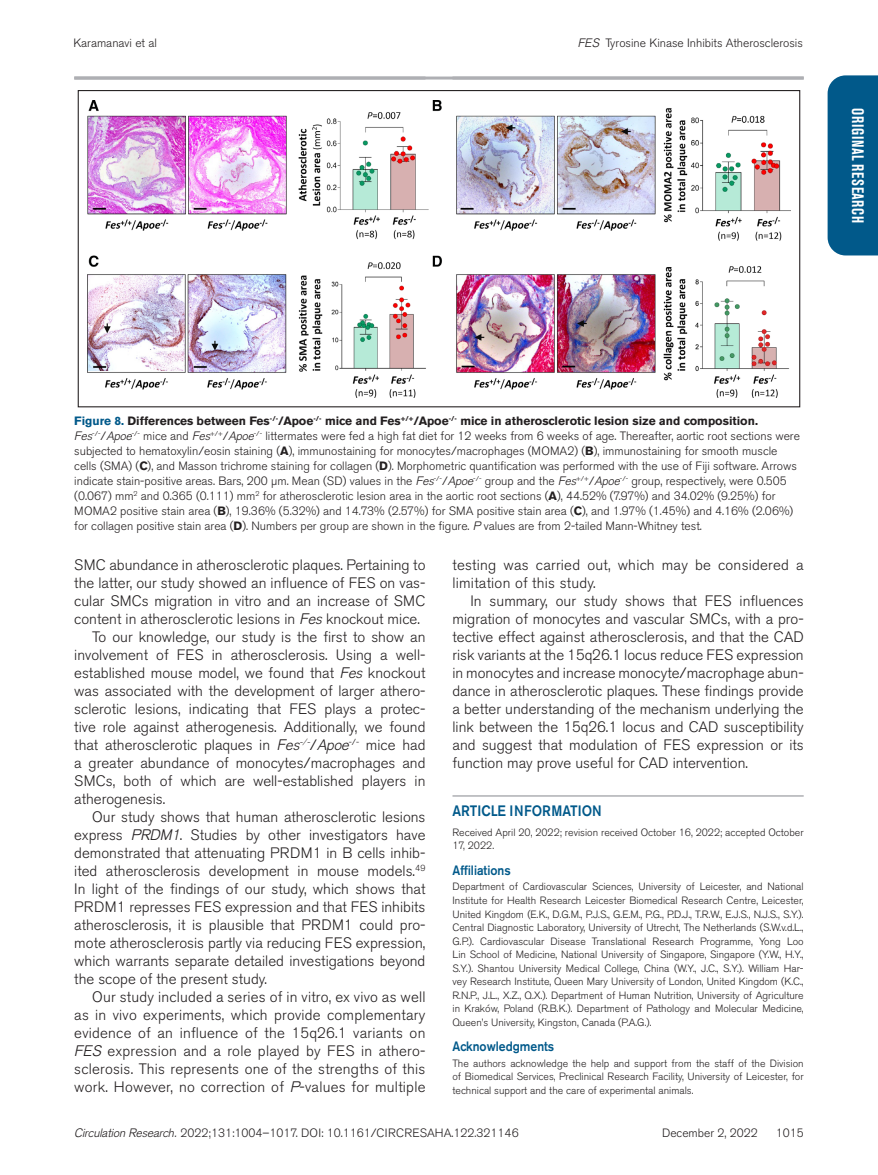
<style>
.page{position:relative;width:878px;height:1175px;background:#fff}
.page>*{position:absolute;margin:0;border:0;box-sizing:border-box;transform-origin:0 0}
.t1{font:700 condensed 16.5px "Akzidenz Grotesk BE";color:#fff;scale:.9 1}
.t2{font:300 15px/18px "Akzidenz Grotesk BE";color:#231f20}
.t3{font:500 15px "Akzidenz Grotesk BE";color:#01598a;scale:.9 1}
.t4{font:500 13.5px "Akzidenz Grotesk BE";color:#01598a;scale:.9 1}
.t5{font:300 12px/15px "Akzidenz Grotesk BE";color:#231f20}
.t6{font:300 10.5px/13.5px "Akzidenz Grotesk BE";color:#231f20;text-align:justify}
.s1{font-family:"Akzidenz Grotesk";font-style:italic}
.s2{font-weight:700;color:#01598a}
.s3{font-weight:700}
</style>
<div class="page">
<div style="left:827px;top:75px;width:51px;height:180px;background:#01598a"></div>
<hr style="left:74px;top:76px;width:729px;height:4px;background:#b9babe">
<hr style="left:452px;top:795px;width:351px;height:1px;background:#aeafb3">
<img style="left:77px;top:90px;width:723px;height:318px">
<p class="t5" style="left:74px;top:36px;width:85px">Karamanavi et al</p>
<p class="t5" style="left:578px;top:36px;width:226px"><span class="s1">FES</span> Tyrosine Kinase Inhibits Atherosclerosis</p>
<p class="t1" style="left:867px;top:108px;width:127px;rotate:90deg">Original Research</p>
<p class="t5" style="left:74px;top:414px;width:727px"><span class="s2">Figure 8.</span> <span class="s3">Differences between Fes</span><sup>-/-</sup><span class="s3">/Apoe</span><sup>-/-</sup> <span class="s3">mice and Fes</span><sup>+/+</sup><span class="s3">/Apoe</span><sup>-/-</sup> <span class="s3">mice in atherosclerotic lesion size and composition.<br></span><span class="s1">Fes</span><sup>-/-</sup>/<span class="s1">Apoe</span><sup>-/-</sup> mice and <span class="s1">Fes</span><sup>+/+</sup>/<span class="s1">Apoe</span><sup>-/-</sup> littermates were fed a high fat diet for 12 weeks from 6 weeks of age. Thereafter, aortic root sections were subjected to hematoxylin/eosin staining (<span class="s3">A</span>), immunostaining for monocytes/macrophages (MOMA2) (<span class="s3">B</span>), immunostaining for smooth muscle cells (SMA) (<span class="s3">C</span>), and Masson trichrome staining for collagen (<span class="s3">D</span>). Morphometric quantification was performed with the use of Fiji software. Arrows indicate stain-positive areas. Bars, 200 μm. Mean (SD) values in the <span class="s1">Fes</span><sup>-/-</sup>/<span class="s1">Apoe</span><sup>-/-</sup> group and the <span class="s1">Fes</span><sup>+/+</sup>/<span class="s1">Apoe</span><sup>-/-</sup> group, respectively, were 0.505 (0.067) mm<sup>2</sup> and 0.365 (0.111) mm<sup>2</sup> for atherosclerotic lesion area in the aortic root sections (<span class="s3">A</span>), 44.52% (7.97%) and 34.02% (9.25%) for MOMA2 positive stain area (<span class="s3">B</span>), 19.36% (5.32%) and 14.73% (2.57%) for SMA positive stain area (<span class="s3">C</span>), and 1.97% (1.45%) and 4.16% (2.06%) for collagen positive stain area (<span class="s3">D</span>). Numbers per group are shown in the figure. <span class="s1">P</span> values are from 2-tailed Mann-Whitney test.</p>
<p class="t2" style="left:74px;top:556px;width:352px">SMC abundance in atherosclerotic plaques. Pertaining to</p>
<p class="t2" style="left:74px;top:574px;width:352px">the latter, our study showed an influence of FES on vas-</p>
<p class="t2" style="left:74px;top:592px;width:353px">cular SMCs migration in vitro and an increase of SMC</p>
<p class="t2" style="left:74px;top:610px;width:347px">content in atherosclerotic lesions in <span class="s1">Fes</span> knockout mice.</p>
<p class="t2" style="left:92px;top:628px;width:335px">To our knowledge, our study is the first to show an</p>
<p class="t2" style="left:74px;top:646px;width:352px">involvement of FES in atherosclerosis. Using a well-</p>
<p class="t2" style="left:74px;top:664px;width:353px">established mouse model, we found that <span class="s1">Fes</span> knockout</p>
<p class="t2" style="left:74px;top:682px;width:353px">was associated with the development of larger athero-</p>
<p class="t2" style="left:74px;top:700px;width:352px">sclerotic lesions, indicating that FES plays a protec-</p>
<p class="t2" style="left:74px;top:718px;width:353px">tive role against atherogenesis. Additionally, we found</p>
<p class="t2" style="left:74px;top:736px;width:353px">that atherosclerotic plaques in <span class="s1">Fes</span><sup>-/-</sup>/<span class="s1">Apoe</span><sup>-/-</sup> mice had</p>
<p class="t2" style="left:74px;top:754px;width:353px">a greater abundance of monocytes/macrophages and</p>
<p class="t2" style="left:74px;top:772px;width:353px">SMCs, both of which are well-established players in</p>
<p class="t2" style="left:74px;top:790px;width:92px">atherogenesis.</p>
<p class="t2" style="left:92px;top:808px;width:335px">Our study shows that human atherosclerotic lesions</p>
<p class="t2" style="left:74px;top:826px;width:352px">express <span class="s1">PRDM1</span>. Studies by other investigators have</p>
<p class="t2" style="left:74px;top:844px;width:352px">demonstrated that attenuating PRDM1 in B cells inhib-</p>
<p class="t2" style="left:74px;top:862px;width:353px">ited atherosclerosis development in mouse models.<sup>49</sup></p>
<p class="t2" style="left:74px;top:880px;width:353px">In light of the findings of our study, which shows that</p>
<p class="t2" style="left:74px;top:898px;width:352px">PRDM1 represses FES expression and that FES inhibits</p>
<p class="t2" style="left:74px;top:916px;width:353px">atherosclerosis, it is plausible that PRDM1 could pro-</p>
<p class="t2" style="left:74px;top:934px;width:352px">mote atherosclerosis partly via reducing FES expression,</p>
<p class="t2" style="left:74px;top:952px;width:352px">which warrants separate detailed investigations beyond</p>
<p class="t2" style="left:74px;top:970px;width:194px">the scope of the present study.</p>
<p class="t2" style="left:92px;top:988px;width:335px">Our study included a series of in vitro, ex vivo as well</p>
<p class="t2" style="left:74px;top:1006px;width:352px">as in vivo experiments, which provide complementary</p>
<p class="t2" style="left:74px;top:1024px;width:353px">evidence of an influence of the 15q26.1 variants on</p>
<p class="t2" style="left:74px;top:1042px;width:352px"><span class="s1">FES</span> expression and a role played by FES in athero-</p>
<p class="t2" style="left:74px;top:1060px;width:352px">sclerosis. This represents one of the strengths of this</p>
<p class="t2" style="left:74px;top:1078px;width:353px">work. However, no correction of <span class="s1">P</span>-values for multiple</p>
<p class="t2" style="left:452px;top:556px;width:353px">testing was carried out, which may be considered a limitation of this study.</p>
<p class="t2" style="left:452px;top:592px;width:353px;text-align:justify;text-indent:18px">In summary, our study shows that FES influences migration of monocytes and vascular SMCs, with a pro&shy;tective effect against atherosclerosis, and that the CAD risk variants at the 15q26.1 locus reduce FES expression in monocytes and increase monocyte/macrophage abun&shy;dance in atherosclerotic plaques. These findings provide a better understanding of the mechanism underlying the link between the 15q26.1 locus and CAD susceptibility and suggest that modulation of FES expression or its function may prove useful for CAD intervention.</p>
<p class="t3" style="left:452px;top:801px;width:167px">ARTICLE INFORMATION</p>
<p class="t6" style="left:452px;top:825px;width:352px">Received April 20, 2022; revision received October 16, 2022; accepted October<br>17, 2022.</p>
<p class="t4" style="left:452px;top:861px;width:66px">Affiliations</p>
<p class="t6" style="left:452px;top:880px;width:353px">Department of Cardiovascular Sciences, University of Leicester, and National Institute for Health Research Leicester Biomedical Research Centre, Leicester, United Kingdom (E.K., D.G.M., P.J.S., G.E.M., P.G., P.D.J., T.R.W., E.J.S., N.J.S., S.Y.).<br>Central Diagnostic Laboratory, University of Utrecht, The Netherlands (S.W.v.d.L., G.P.). Cardiovascular Disease Translational Research Programme, Yong Loo Lin School of Medicine, National University of Singapore, Singapore (Y.W., H.Y., S.Y.). Shantou University Medical College, China (W.Y., J.C., S.Y.). William Har&shy;vey Research Institute, Queen Mary University of London, United Kingdom (K.C., R.N.P., J.L., X.Z., Q.X.). Department of Human Nutrition, University of Agriculture in Kraków, Poland (R.B.K.). Department of Pathology and Molecular Medicine, Queen’s University, Kingston, Canada (P.A.G.).</p>
<p class="t4" style="left:452px;top:1038px;width:115px">Acknowledgments</p>
<p class="t6" style="left:452px;top:1056px;width:353px">The authors acknowledge the help and support from the staff of the Division of Biomedical Services, Preclinical Research Facility, University of Leicester, for technical support and the care of experimental animals.</p>
<p class="t5" style="left:74px;top:1125px;width:446px"><span class="s1">Circulation Research.</span> 2022;131:1004–1017. DOI: 10.1161/CIRCRESAHA.122.321146</p>
<p class="t5" style="left:662px;top:1125px;width:97px">December 2, 2022</p>
<p class="t5" style="left:775px;top:1125px;width:29px">1015</p>
</div>
